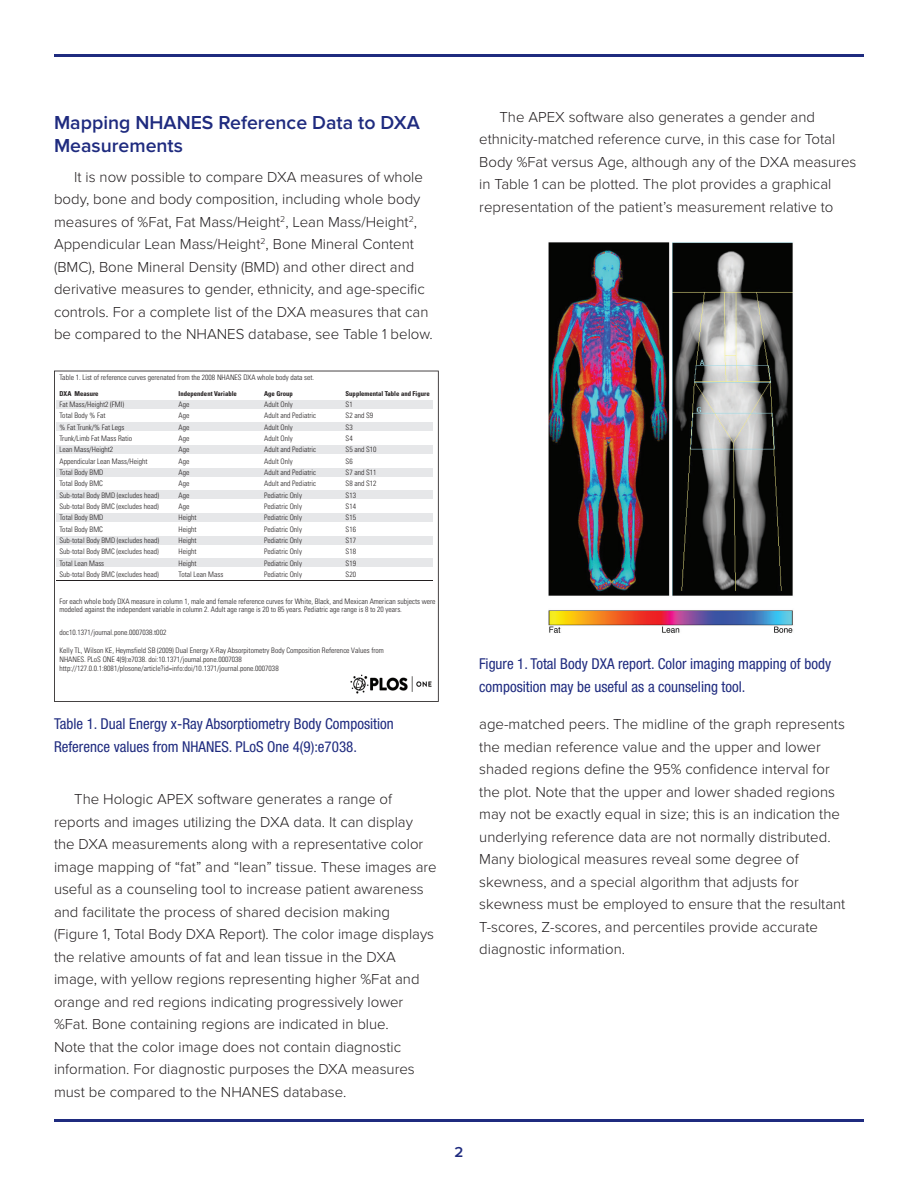
<style>
.page{position:relative;width:918px;height:1188px;background:#fff}
.page>*{position:absolute;margin:0;border:0;box-sizing:border-box;transform-origin:0 0}
.subheads{font:600 19.5px/22.5px "Proxima Nova";color:#1f2b7f}
.bodytext{font:300 15px/22.5px "Proxima Nova";color:#231f20}
.bodytext-2{font:condensed 15px/22.5px "Helvetica Neue LT Std";color:#1f2b7f}
.t1{font:600 15px "Proxima Nova";color:#1f2b7f}
.t2{font:300 condensed 7.5px/9px "Univers";color:#231f20}
.t3{font:700 condensed 6.75px "Univers";color:#231f20}
</style>
<div class="page">
<hr style="left:54px;top:1119px;width:810px;height:3px;background:#1f2b7f">
<hr style="left:54px;top:54px;width:810px;height:3px;background:#1f2b7f">
<svg style="left:54px;top:371px;width:385px;height:331px"></svg>
<img style="left:548px;top:242px;width:245px;height:391px">
<p class="subheads" style="left:54px;top:112px;width:367px">Mapping NHANES Reference Data to DXA<br>Measurements</p>
<p class="bodytext" style="left:54px;top:166px;width:380px;text-indent:20px">It is now possible to compare DXA measures of whole body, bone and body composition, including whole body measures of %Fat, Fat Mass/Height<sup>2</sup>, Lean Mass/Height<sup>2</sup>, Appendicular Lean Mass/Height<sup>2</sup>, Bone Mineral Content (BMC), Bone Mineral Density (BMD) and other direct and derivative measures to gender, ethnicity, and age-specific controls. For a complete list of the DXA measures that can be compared to the NHANES database, see Table 1 below.</p>
<p class="t2" style="left:60px;top:373px;width:256px">Table 1. List of reference curves gerenated from the 2008 NHANES DXA whole body data set.</p>
<p class="t3" style="left:60px;top:389px;width:41px">DXA Measure</p>
<p class="t3" style="left:179px;top:389px;width:60px">Independent Variable</p>
<p class="t3" style="left:264px;top:389px;width:30px">Age Group</p>
<p class="t3" style="left:346px;top:389px;width:86px">Supplemental Table and Figure</p>
<p class="t2" style="left:60px;top:400px;width:66px">Fat Mass/Height2 (FMI)</p>
<p class="t2" style="left:179px;top:400px;width:12px">Age</p>
<p class="t2" style="left:264px;top:400px;width:30px">Adult Only</p>
<p class="t2" style="left:346px;top:400px;width:9px">S1</p>
<p class="t2" style="left:60px;top:411px;width:47px">Total Body % Fat</p>
<p class="t2" style="left:179px;top:411px;width:12px">Age</p>
<p class="t2" style="left:264px;top:411px;width:53px">Adult and Pediatric</p>
<p class="t2" style="left:346px;top:411px;width:29px">S2 and S9</p>
<p class="t2" style="left:60px;top:423px;width:66px">% Fat Trunk/% Fat Legs</p>
<p class="t2" style="left:179px;top:423px;width:12px">Age</p>
<p class="t2" style="left:264px;top:423px;width:30px">Adult Only</p>
<p class="t2" style="left:346px;top:423px;width:9px">S3</p>
<p class="t2" style="left:60px;top:434px;width:74px">Trunk/Limb Fat Mass Ratio</p>
<p class="t2" style="left:179px;top:434px;width:12px">Age</p>
<p class="t2" style="left:264px;top:434px;width:30px">Adult Only</p>
<p class="t2" style="left:346px;top:434px;width:9px">S4</p>
<p class="t2" style="left:60px;top:445px;width:55px">Lean Mass/Height2</p>
<p class="t2" style="left:179px;top:445px;width:12px">Age</p>
<p class="t2" style="left:264px;top:445px;width:53px">Adult and Pediatric</p>
<p class="t2" style="left:346px;top:445px;width:33px">S5 and S10</p>
<p class="t2" style="left:60px;top:456px;width:90px">Appendicular Lean Mass/Height</p>
<p class="t2" style="left:179px;top:456px;width:12px">Age</p>
<p class="t2" style="left:264px;top:456px;width:30px">Adult Only</p>
<p class="t2" style="left:346px;top:456px;width:9px">S6</p>
<p class="t2" style="left:60px;top:468px;width:45px">Total Body BMD</p>
<p class="t2" style="left:179px;top:468px;width:12px">Age</p>
<p class="t2" style="left:264px;top:468px;width:53px">Adult and Pediatric</p>
<p class="t2" style="left:346px;top:468px;width:33px">S7 and S11</p>
<p class="t2" style="left:60px;top:479px;width:45px">Total Body BMC</p>
<p class="t2" style="left:179px;top:479px;width:12px">Age</p>
<p class="t2" style="left:264px;top:479px;width:53px">Adult and Pediatric</p>
<p class="t2" style="left:346px;top:479px;width:33px">S8 and S12</p>
<p class="t2" style="left:60px;top:490px;width:101px">Sub-total Body BMD (excludes head)</p>
<p class="t2" style="left:179px;top:490px;width:12px">Age</p>
<p class="t2" style="left:264px;top:490px;width:39px">Pediatric Only</p>
<p class="t2" style="left:346px;top:490px;width:12px">S13</p>
<p class="t2" style="left:60px;top:502px;width:101px">Sub-total Body BMC (excludes head)</p>
<p class="t2" style="left:179px;top:502px;width:12px">Age</p>
<p class="t2" style="left:264px;top:502px;width:39px">Pediatric Only</p>
<p class="t2" style="left:346px;top:502px;width:12px">S14</p>
<p class="t2" style="left:60px;top:513px;width:45px">Total Body BMD</p>
<p class="t2" style="left:179px;top:513px;width:20px">Height</p>
<p class="t2" style="left:264px;top:513px;width:39px">Pediatric Only</p>
<p class="t2" style="left:346px;top:513px;width:12px">S15</p>
<p class="t2" style="left:60px;top:524px;width:45px">Total Body BMC</p>
<p class="t2" style="left:179px;top:524px;width:20px">Height</p>
<p class="t2" style="left:264px;top:524px;width:39px">Pediatric Only</p>
<p class="t2" style="left:346px;top:524px;width:12px">S16</p>
<p class="t2" style="left:60px;top:536px;width:101px">Sub-total Body BMD (excludes head)</p>
<p class="t2" style="left:179px;top:536px;width:20px">Height</p>
<p class="t2" style="left:264px;top:536px;width:39px">Pediatric Only</p>
<p class="t2" style="left:346px;top:536px;width:12px">S17</p>
<p class="t2" style="left:60px;top:547px;width:101px">Sub-total Body BMC (excludes head)</p>
<p class="t2" style="left:179px;top:547px;width:20px">Height</p>
<p class="t2" style="left:264px;top:547px;width:39px">Pediatric Only</p>
<p class="t2" style="left:346px;top:547px;width:12px">S18</p>
<p class="t2" style="left:60px;top:558px;width:46px">Total Lean Mass</p>
<p class="t2" style="left:179px;top:558px;width:20px">Height</p>
<p class="t2" style="left:264px;top:558px;width:39px">Pediatric Only</p>
<p class="t2" style="left:346px;top:558px;width:12px">S19</p>
<p class="t2" style="left:60px;top:570px;width:101px">Sub-total Body BMC (excludes head)</p>
<p class="t2" style="left:179px;top:570px;width:46px">Total Lean Mass</p>
<p class="t2" style="left:264px;top:570px;width:39px">Pediatric Only</p>
<p class="t2" style="left:346px;top:570px;width:12px">S20</p>
<p class="t2" style="left:60px;top:598px;width:378px;line-height:7.5px">For each whole body DXA measure in column 1, male and female reference curves for White, Black, and Mexican American subjects were modeled against the independent variable in column 2. Adult age range is 20 to 85 years. Pediatric age range is 8 to 20 years.</p>
<p class="t2" style="left:60px;top:628px;width:108px">doc10.1371/journal.pone.0007038.t002</p>
<p class="t2" style="left:60px;top:646px;width:326px">Kelly TL, Wilson KE, Heymsfield SB (2009) Dual Energy X-Ray Absorpitometry Body Composition Reference Values from<br>NHANES. PLoS ONE 4(9):e7038. doi:10.1371/journal.pone.0007038 http://127.0.0.1:8081/plosone/article?id=info:doi/10.1371/journal.pone.0007038</p>
<p class="bodytext-2" style="left:54px;top:712px;width:341px">Table 1. Dual Energy x-Ray Absorptiometry Body Composition<br>Reference values from NHANES. PLoS One 4(9):e7038.</p>
<p class="bodytext" style="left:54px;top:788px;width:384px;text-indent:20px">The Hologic APEX software generates a range of reports and images utilizing the DXA data. It can display the DXA measurements along with a representative color image mapping of “fat” and “lean” tissue. These images are useful as a counseling tool to increase patient awareness and facilitate the process of shared decision making (Figure 1, Total Body DXA Report). The color image displays the relative amounts of fat and lean tissue in the DXA image, with yellow regions representing higher %Fat and orange and red regions indicating progressively lower %Fat. Bone containing regions are indicated in blue.<br>Note that the color image does not contain diagnostic information. For diagnostic purposes the DXA measures must be compared to the NHANES database.</p>
<p class="bodytext" style="left:479px;top:106px;width:379px;text-indent:20px">The APEX software also generates a gender and ethnicity-matched reference curve, in this case for Total Body %Fat versus Age, although any of the DXA measures in Table 1 can be plotted. The plot provides a graphical representation of the patient’s measurement relative to</p>
<p class="bodytext-2" style="left:479px;top:652px;width:353px">Figure 1. Total Body DXA report. Color imaging mapping of body composition may be useful as a counseling tool.</p>
<p class="bodytext" style="left:479px;top:713px;width:368px">age-matched peers. The midline of the graph represents the median reference value and the upper and lower shaded regions define the 95% confidence interval for the plot. Note that the upper and lower shaded regions may not be exactly equal in size; this is an indication the underlying reference data are not normally distributed.<br>Many biological measures reveal some degree of skewness, and a special algorithm that adjusts for skewness must be employed to ensure that the resultant T-scores, Z-scores, and percentiles provide accurate diagnostic information.</p>
<p class="t1" style="left:455px;top:1143px;width:10px">2</p>
</div>
